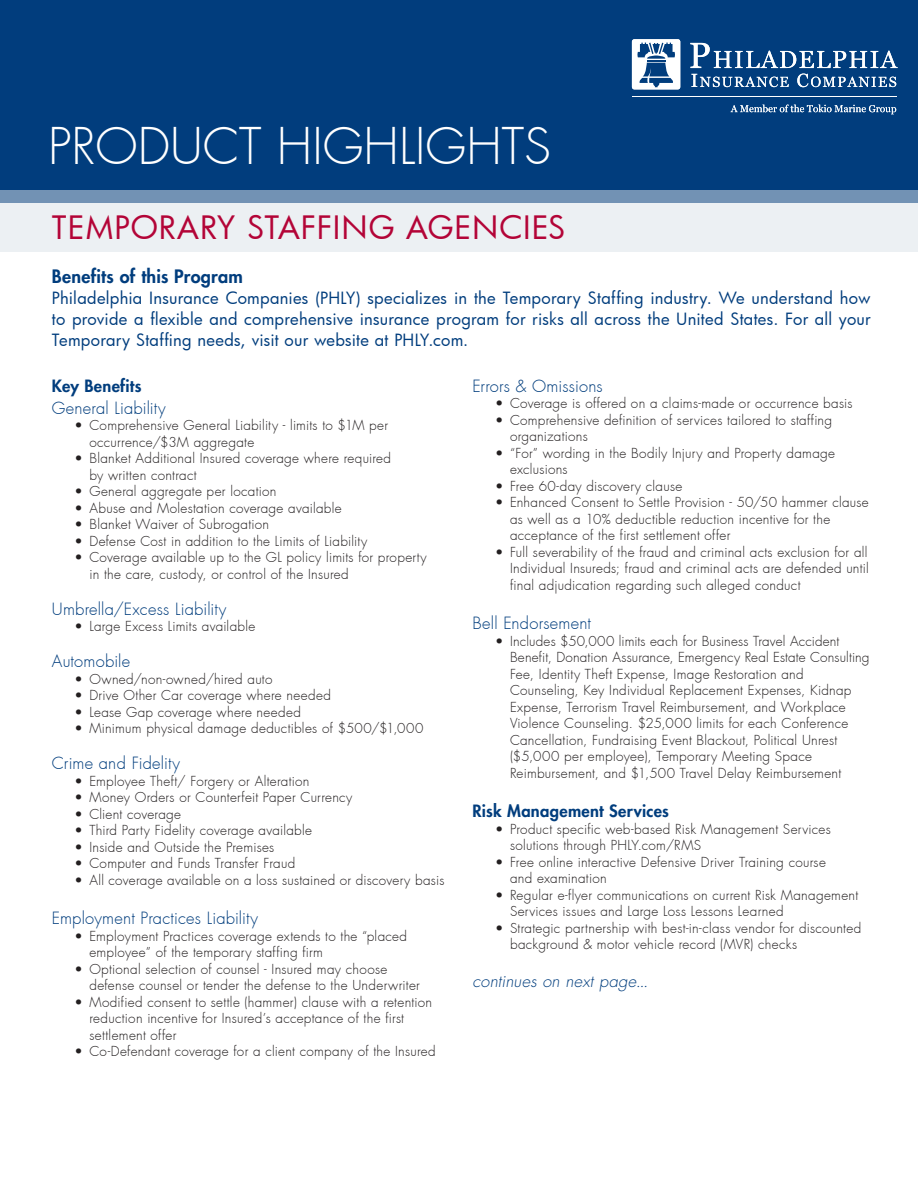
<style>
.page{position:relative;width:918px;height:1188px;background:#fff}
.page>*{position:absolute;margin:0;border:0;box-sizing:border-box;transform-origin:0 0}
.t1{font:300 49.5px "Futura";color:#fff}
.t2{font:31.5px "Futura";letter-spacing:.03em;color:#b30437}
.t3{font:800 18px "Futura";letter-spacing:.015em;color:#013d7d}
.t4{font:16.5px/21px "Futura";letter-spacing:.015em;color:#013d7d;text-align:justify}
.t5{font:300 16.5px "Futura";letter-spacing:.01em;color:#013d7d}
.t6{font:800 16.5px "Futura";letter-spacing:.02em;color:#013d7d}
.t7{font:italic 300 16.5px "Futura";letter-spacing:.015em;color:#013d7d}
.t8{font:300 13.5px/16.5px "Futura";letter-spacing:.02em;color:#231f20}
</style>
<div class="page">
<div style="left:0;top:0;width:918px;height:202px;background:#013d7d"></div>
<svg style="left:0;top:190px;width:918px;height:62px;background:#d2dce5"></svg>
<div style="left:632px;top:39px;width:48px;height:50px;background:#fff;border-radius:3px"></div>
<svg style="left:690px;top:43px;width:208px;height:25px"></svg>
<svg style="left:691px;top:74px;width:98px;height:13px"></svg>
<svg style="left:797px;top:74px;width:99px;height:13px"></svg>
<svg style="left:637px;top:43px;width:38px;height:44px"></svg>
<hr style="left:633px;top:96px;width:264px;height:1px;background:#fff">
<svg style="left:731px;top:105px;width:165px;height:9px"></svg>
<h1 class="t1" style="left:48px;top:116px;width:505px">PRODUCT HIGHLIGHTS</h1>
<p class="t2" style="left:52px;top:206px;width:515px">TEMPORARY STAFFING AGENCIES</p>
<p class="t3" style="left:52px;top:265px;width:192px">Benefits of this Program</p>
<p class="t4" style="left:52px;top:287px;width:820px">Philadelphia Insurance Companies (PHLY) specializes in the Temporary Staffing industry. We understand how to provide a flexible and comprehensive insurance program for risks all across the United States. For all your Temporary Staffing needs, visit our website at PHLY.com.</p>
<p class="t6" style="left:52px;top:376px;width:91px">Key Benefits</p>
<p class="t5" style="left:52px;top:398px;width:115px">General Liability</p>
<p class="t8" style="left:89px;top:417px;width:300px;text-indent:-15px">• Comprehensive General Liability - limits to $1M per occurrence/$3M aggregate</p>
<p class="t8" style="left:89px;top:450px;width:303px;text-indent:-15px">• Blanket Additional Insured coverage where required by written contract</p>
<p class="t8" style="left:74px;top:483px;width:204px">• General aggregate per location</p>
<p class="t8" style="left:74px;top:500px;width:269px">• Abuse and Molestation coverage available</p>
<p class="t8" style="left:74px;top:516px;width:196px">• Blanket Waiver of Subrogation</p>
<p class="t8" style="left:74px;top:533px;width:294px">• Defense Cost in addition to the Limits of Liability</p>
<p class="t8" style="left:89px;top:549px;width:339px;text-indent:-15px">• Coverage available up to the GL policy limits for property in the care, custody, or control of the Insured</p>
<p class="t5" style="left:52px;top:599px;width:176px">Umbrella/Excess Liability</p>
<p class="t8" style="left:74px;top:618px;width:182px">• Large Excess Limits available</p>
<p class="t5" style="left:52px;top:651px;width:80px">Automobile</p>
<p class="t8" style="left:74px;top:671px;width:200px">• Owned/non-owned/hired auto</p>
<p class="t8" style="left:74px;top:687px;width:258px">• Drive Other Car coverage where needed</p>
<p class="t8" style="left:74px;top:704px;width:228px">• Lease Gap coverage where needed</p>
<p class="t8" style="left:74px;top:720px;width:351px">• Minimum physical damage deductibles of $500/$1,000</p>
<p class="t5" style="left:52px;top:753px;width:130px">Crime and Fidelity</p>
<p class="t8" style="left:74px;top:773px;width:236px">• Employee Theft/ Forgery or Alteration</p>
<p class="t8" style="left:74px;top:789px;width:279px">• Money Orders or Counterfeit Paper Currency</p>
<p class="t8" style="left:74px;top:806px;width:108px">• Client coverage</p>
<p class="t8" style="left:74px;top:822px;width:239px">• Third Party Fidelity coverage available</p>
<p class="t8" style="left:74px;top:839px;width:201px">• Inside and Outside the Premises</p>
<p class="t8" style="left:74px;top:855px;width:222px">• Computer and Funds Transfer Fraud</p>
<p class="t8" style="left:74px;top:872px;width:372px">• All coverage available on a loss sustained or discovery basis</p>
<p class="t5" style="left:52px;top:908px;width:208px">Employment Practices Liability</p>
<p class="t8" style="left:89px;top:928px;width:319px;text-indent:-15px">• Employment Practices coverage extends to the “placed employee” of the temporary staffing firm</p>
<p class="t8" style="left:89px;top:961px;width:332px;text-indent:-15px">• Optional selection of counsel - Insured may choose defense counsel or tender the defense to the Underwriter</p>
<p class="t8" style="left:89px;top:994px;width:344px;text-indent:-15px">• Modified consent to settle (hammer) clause with a retention reduction incentive for Insured’s acceptance of the first settlement offer</p>
<p class="t8" style="left:74px;top:1044px;width:363px">• Co-Defendant coverage for a client company of the Insured</p>
<p class="t5" style="left:472px;top:376px;width:132px">Errors &amp; Omissions</p>
<p class="t8" style="left:495px;top:395px;width:359px">• Coverage is offered on a claims-made or occurrence basis</p>
<p class="t8" style="left:510px;top:412px;width:324px;text-indent:-15px">• Comprehensive definition of services tailored to staffing organizations</p>
<p class="t8" style="left:510px;top:445px;width:327px;text-indent:-15px">• “For” wording in the Bodily Injury and Property damage exclusions</p>
<p class="t8" style="left:495px;top:478px;width:189px">• Free 60-day discovery clause</p>
<p class="t8" style="left:510px;top:494px;width:360px;text-indent:-15px">• Enhanced Consent to Settle Provision - 50/50 hammer clause as well as a 10% deductible reduction incentive for the acceptance of the first settlement offer</p>
<p class="t8" style="left:510px;top:544px;width:360px;text-align:justify;text-indent:-15px">• Full severability of the fraud and criminal acts exclusion for all Individual Insureds; fraud and criminal acts are defended until final adjudication regarding such alleged conduct</p>
<p class="t5" style="left:472px;top:613px;width:120px">Bell Endorsement</p>
<p class="t8" style="left:510px;top:633px;width:361px;text-indent:-15px">• Includes $50,000 limits each for Business Travel Accident Benefit, Donation Assurance, Emergency Real Estate Consulting Fee, Identity Theft Expense, Image Restoration and Counseling, Key Individual Replacement Expenses, Kidnap Expense, Terrorism Travel Reimbursement, and Workplace Violence Counseling. $25,000 limits for each Conference Cancellation, Fundraising Event Blackout, Political Unrest ($5,000 per employee), Temporary Meeting Space Reimbursement, and $1,500 Travel Delay Reimbursement</p>
<p class="t6" style="left:472px;top:801px;width:198px">Risk Management Services</p>
<p class="t8" style="left:510px;top:821px;width:322px;text-indent:-15px">• Product specific web-based Risk Management Services solutions through PHLY.com/RMS</p>
<p class="t8" style="left:510px;top:854px;width:317px;text-indent:-15px">• Free online interactive Defensive Driver Training course and examination</p>
<p class="t8" style="left:510px;top:887px;width:350px;text-indent:-15px">• Regular e-flyer communications on current Risk Management<br>Services issues and Large Loss Lessons Learned</p>
<p class="t8" style="left:510px;top:920px;width:353px;text-indent:-15px">• Strategic partnership with best-in-class vendor for discounted background &amp; motor vehicle record (MVR) checks</p>
<p class="t7" style="left:472px;top:970px;width:177px">continues on next page...</p>
</div>
